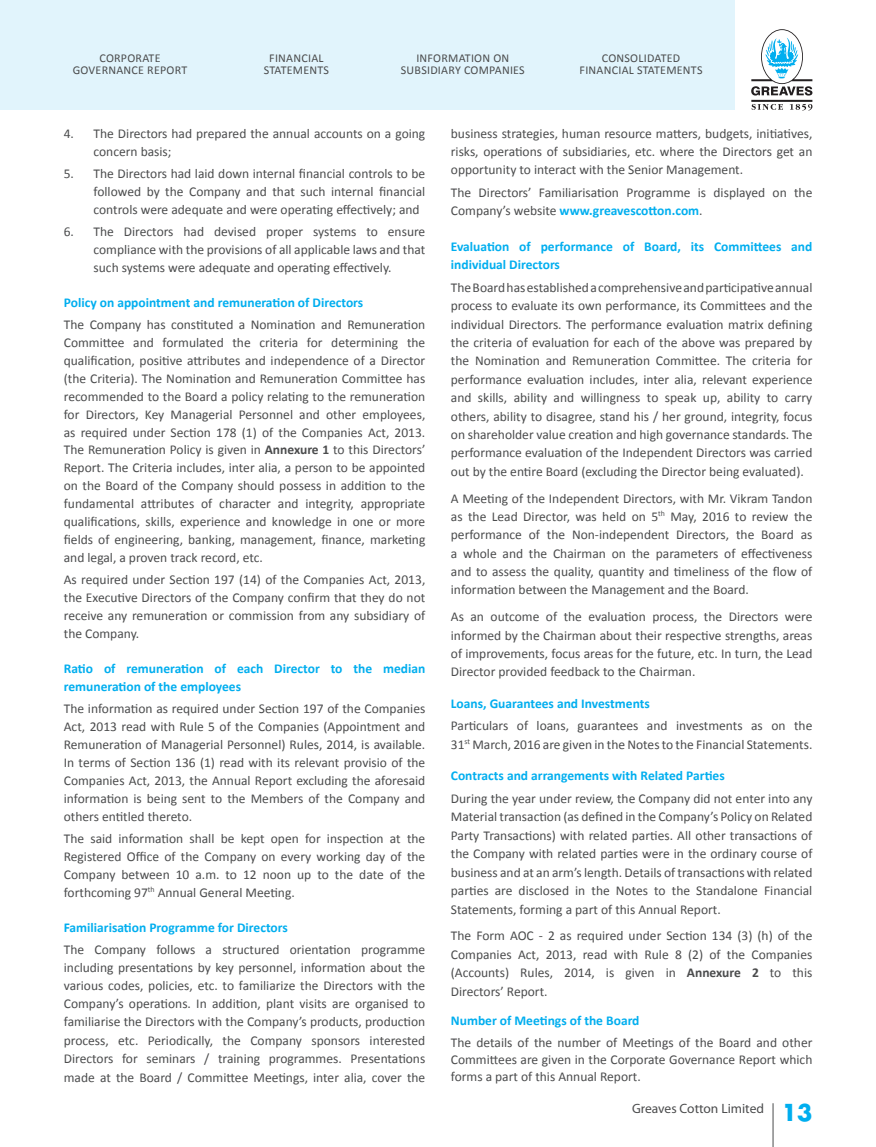
<style>
.page{position:relative;width:876px;height:1147px;background:#fff}
.page>*{position:absolute;margin:0;border:0;box-sizing:border-box;transform-origin:0 0}
.t1{font:13.5px/18px "Calibri";color:#4b4c4d;text-align:justify}
.t2{font:700 13.5px/18px "Calibri";color:#00aeef}
.t3{font:13.5px "Myriad Pro";color:#4b4c4d}
.t4{font:12px/12px "Calibri";letter-spacing:.02em;color:#4b4c4d;text-align:center}
.s1{font-weight:700;color:#00aeef}
.s2{font-weight:700}
.s3{font-family:"Belmar";font-weight:700;font-size:25.5px;color:#00aeef}
</style>
<div class="page">
<div style="left:0;top:0;width:734px;height:110px;background:#e1f4fc"></div>
<svg style="left:751px;top:29px;width:61px;height:82px"></svg>
<hr style="left:772px;top:1103px;width:1px;height:44px;background:#4b4c4d">
<p class="t4" style="left:73px;top:52px;width:116px">CORPORATE<br>GOVERNANCE REPORT</p>
<p class="t4" style="left:264px;top:52px;width:67px">FINANCIAL<br>STATEMENTS</p>
<p class="t4" style="left:401px;top:52px;width:125px">INFORMATION ON<br>SUBSIDIARY COMPANIES</p>
<p class="t4" style="left:579px;top:52px;width:124px">CONSOLIDATED<br>FINANCIAL STATEMENTS</p>
<p class="t1" style="left:94px;top:124px;width:333px;text-indent:-30px">4. The Directors had prepared the annual accounts on a going concern basis;</p>
<p class="t1" style="left:94px;top:164px;width:333px;text-indent:-30px">5. The Directors had laid down internal financial controls to be followed by the Company and that such internal financial controls were adequate and were operating effectively; and</p>
<p class="t1" style="left:94px;top:222px;width:333px;text-indent:-30px">6. The Directors had devised proper systems to ensure compliance with the provisions of all applicable laws and that such systems were adequate and operating effectively.</p>
<p class="t1" style="left:64px;top:290px;width:363px;line-height:22.2px"><span class="s1">Policy on appointment and remuneration of Directors<br></span>The Company has constituted a Nomination and Remuneration</p>
<p class="t1" style="left:64px;top:333px;width:363px">Committee and formulated the criteria for determining the qualification, positive attributes and independence of a Director (the Criteria). The Nomination and Remuneration Committee has recommended to the Board a policy relating to the remuneration for Directors, Key Managerial Personnel and other employees, as required under Section 178 (1) of the Companies Act, 2013.<br>The Remuneration Policy is given in <span class="s2">Annexure 1</span> to this Directors’ Report. The Criteria includes, inter alia, a person to be appointed on the Board of the Company should possess in addition to the fundamental attributes of character and integrity, appropriate qualifications, skills, experience and knowledge in one or more fields of engineering, banking, management, finance, marketing and legal, a proven track record, etc.</p>
<p class="t1" style="left:64px;top:570px;width:363px">As required under Section 197 (14) of the Companies Act, 2013, the Executive Directors of the Company confirm that they do not receive any remuneration or commission from any subsidiary of the Company.</p>
<p class="t2" style="left:64px;top:659px;width:363px">Ratio of remuneration of each Director to the median remuneration of the employees</p>
<p class="t1" style="left:64px;top:699px;width:363px">The information as required under Section 197 of the Companies Act, 2013 read with Rule 5 of the Companies (Appointment and Remuneration of Managerial Personnel) Rules, 2014, is available.<br>In terms of Section 136 (1) read with its relevant provisio of the Companies Act, 2013, the Annual Report excluding the aforesaid information is being sent to the Members of the Company and others entitled thereto.</p>
<p class="t1" style="left:64px;top:829px;width:363px">The said information shall be kept open for inspection at the Registered Office of the Company on every working day of the Company between 10 a.m. to 12 noon up to the date of the forthcoming 97<sup>th</sup> Annual General Meeting.</p>
<p class="t1" style="left:64px;top:915px;width:363px;line-height:22.2px"><span class="s1">Familiarisation Programme for Directors<br></span>The Company follows a structured orientation programme</p>
<p class="t1" style="left:64px;top:957px;width:363px">including presentations by key personnel, information about the various codes, policies, etc. to familiarize the Directors with the Company’s operations. In addition, plant visits are organised to familiarise the Directors with the Company’s products, production process, etc. Periodically, the Company sponsors interested Directors for seminars / training programmes. Presentations made at the Board / Committee Meetings, inter alia, cover the</p>
<p class="t1" style="left:451px;top:123px;width:363px">business strategies, human resource matters, budgets, initiatives, risks, operations of subsidiaries, etc. where the Directors get an opportunity to interact with the Senior Management.</p>
<p class="t1" style="left:451px;top:183px;width:363px">The Directors’ Familiarisation Programme is displayed on the<br>Company’s website <span class="s1">www.greavescotton.com</span>.</p>
<p class="t2" style="left:451px;top:237px;width:363px">Evaluation of performance of Board, its Committees and individual Directors</p>
<p class="t1" style="left:451px;top:278px;width:363px">The Board has established a comprehensive and participative annual process to evaluate its own performance, its Committees and the individual Directors. The performance evaluation matrix defining the criteria of evaluation for each of the above was prepared by the Nomination and Remuneration Committee. The criteria for performance evaluation includes, inter alia, relevant experience and skills, ability and willingness to speak up, ability to carry others, ability to disagree, stand his / her ground, integrity, focus on shareholder value creation and high governance standards. The performance evaluation of the Independent Directors was carried out by the entire Board (excluding the Director being evaluated).</p>
<p class="t1" style="left:451px;top:488px;width:363px;line-height:18.5px">A Meeting of the Independent Directors, with Mr. Vikram Tandon as the Lead Director, was held on 5<sup>th</sup> May, 2016 to review the performance of the Non-independent Directors, the Board as a whole and the Chairman on the parameters of effectiveness and to assess the quality, quantity and timeliness of the flow of information between the Management and the Board.</p>
<p class="t1" style="left:451px;top:607px;width:363px">As an outcome of the evaluation process, the Directors were informed by the Chairman about their respective strengths, areas of improvements, focus areas for the future, etc. In turn, the Lead Director provided feedback to the Chairman.</p>
<p class="t1" style="left:451px;top:691px;width:363px;line-height:22.6px"><span class="s1">Loans, Guarantees and Investments<br></span>Particulars of loans, guarantees and investments as on the</p>
<p class="t1" style="left:451px;top:734px;width:363px">31<sup>st</sup> March, 2016 are given in the Notes to the Financial Statements.</p>
<p class="t1" style="left:451px;top:763px;width:363px;line-height:22.8px"><span class="s1">Contracts and arrangements with Related Parties<br></span>During the year under review, the Company did not enter into any</p>
<p class="t1" style="left:451px;top:807px;width:363px;line-height:18.5px">Material transaction (as defined in the Company’s Policy on Related Party Transactions) with related parties. All other transactions of the Company with related parties were in the ordinary course of business and at an arm’s length. Details of transactions with related parties are disclosed in the Notes to the Standalone Financial Statements, forming a part of this Annual Report.</p>
<p class="t1" style="left:451px;top:926px;width:363px">The Form AOC - 2 as required under Section 134 (3) (h) of the Companies Act, 2013, read with Rule 8 (2) of the Companies (Accounts) Rules, 2014, is given in <span class="s2">Annexure 2</span> to this Directors’ Report.</p>
<p class="t1" style="left:451px;top:1009px;width:363px;line-height:21.3px"><span class="s1">Number of Meetings of the Board<br></span>The details of the number of Meetings of the Board and other</p>
<p class="t1" style="left:451px;top:1050px;width:363px;line-height:17.1px">Committees are given in the Corporate Governance Report which forms a part of this Annual Report.</p>
<p class="t3" style="left:632px;top:1100px;width:182px">Greaves Cotton Limited <span class="s3">13</span></p>
</div>
